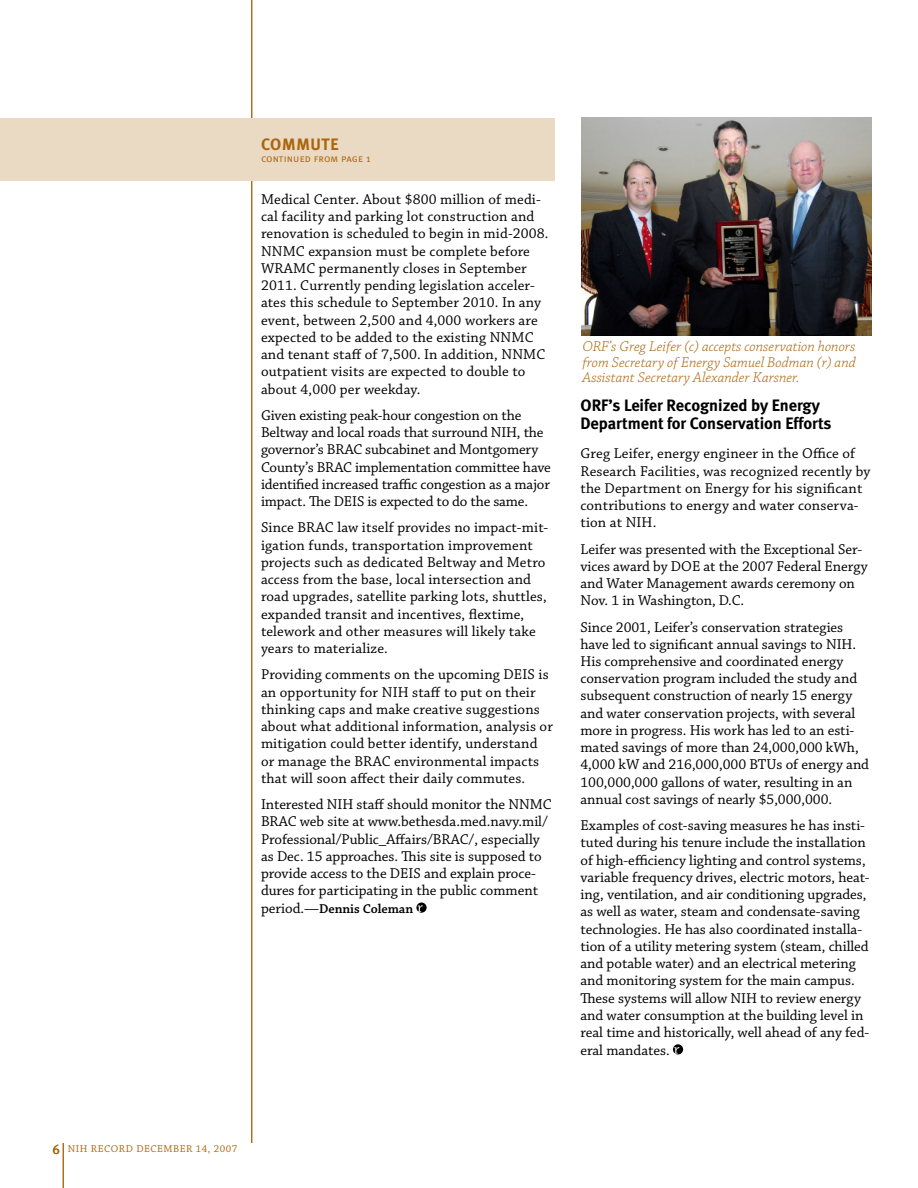
<style>
.page{position:relative;width:918px;height:1188px;background:#fff}
.page>*{position:absolute;margin:0;border:0;box-sizing:border-box;transform-origin:0 0}
.Headline_2__without{font:700 16.5px/18px "Meta";letter-spacing:-.005em;color:#000}
.Continuation__large{font:700 16.5px "Meta";letter-spacing:.04em;color:#ab650d}
.Body_Text_2{font:15px/17.2px "Chaparral Pro";color:#000}
.Photo_caption{font:italic 300 15px/15.8px "Chaparral Pro";color:#ab650d;text-align:justify}
.Body_Text_2-2{font:600 13.5px "Chaparral Pro";letter-spacing:-.005em;color:#000}
.t1{font:13.5px "Meta";color:#ab650d}
.t2{font:10.5px "Chaparral Pro";letter-spacing:.05em;color:#ab650d}
.Continuation__small{font:10.5px "Meta Normal Caps";letter-spacing:.01em;color:#ab650d}
.s1{font-weight:400;font-size:15px}
</style>
<div class="page">
<hr style="left:251px;top:0;width:1px;height:1143px;background:#ab650d">
<div style="left:0;top:119px;width:554px;height:62px;background:#ead9c3"></div>
<hr style="left:63px;top:1143px;width:1px;height:45px;background:#ab650d">
<svg style="left:416px;top:903px;width:11px;height:10px"></svg>
<svg style="left:418px;top:905px;width:5px;height:7px"></svg>
<div style="left:673px;top:1044px;width:10px;height:10px;background:#000;border-radius:50%"></div>
<svg style="left:674px;top:1047px;width:5px;height:7px"></svg>
<img style="left:581px;top:117px;width:290px;height:218px">
<p class="Continuation__large" style="left:261px;top:134px;width:79px">COMMUTE</p>
<p class="Continuation__small" style="left:261px;top:152px;width:111px">continued from page 1</p>
<p class="Body_Text_2" style="left:261px;top:191px;width:289px">Medical Center. About $800 million of medi&shy;cal facility and parking lot construction and renovation is scheduled to begin in mid-2008.<br>NNMC expansion must be complete before WRAMC permanently closes in September 2011. Currently pending legislation acceler&shy;ates this schedule to September 2010. In any event, between 2,500 and 4,000 workers are expected to be added to the existing NNMC and tenant staff of 7,500. In addition, NNMC outpatient visits are expected to double to about 4,000 per weekday.</p>
<p class="Body_Text_2" style="left:261px;top:407px;width:291px">Given existing peak-hour congestion on the Beltway and local roads that surround NIH, the governor’s BRAC subcabinet and Montgomery County’s BRAC implementation committee have identified increased traffic congestion as a major impact. The DEIS is expected to do the same.</p>
<p class="Body_Text_2" style="left:261px;top:520px;width:289px">Since BRAC law itself provides no impact-mit&shy;igation funds, transportation improvement projects such as dedicated Beltway and Metro access from the base, local intersection and road upgrades, satellite parking lots, shuttles, expanded transit and incentives, flextime, telework and other measures will likely take years to materialize.</p>
<p class="Body_Text_2" style="left:261px;top:667px;width:293px">Providing comments on the upcoming DEIS is an opportunity for NIH staff to put on their thinking caps and make creative suggestions about what additional information, analysis or mitigation could better identify, understand or manage the BRAC environmental impacts that will soon affect their daily commutes.</p>
<p class="Body_Text_2" style="left:261px;top:796px;width:292px">Interested NIH staff should monitor the NNMC BRAC web site at www.bethesda.med.navy.mil/ Professional/Public_Affairs/BRAC/, especially as Dec. 15 approaches. This site is supposed to provide access to the DEIS and explain proce&shy;dures for participating in the public comment</p>
<p class="Body_Text_2-2" style="left:261px;top:901px;width:154px"><span class="s1">period.—</span>Dennis Coleman</p>
<p class="Photo_caption" style="left:582px;top:339px;width:275px">ORF’s Greg Leifer (c) accepts conservation honors from Secretary of Energy Samuel Bodman (r) and Assistant Secretary Alexander Karsner.</p>
<p class="Headline_2__without" style="left:580px;top:396px;width:252px">ORF’s Leifer Recognized by Energy<br>Department for Conservation Efforts</p>
<p class="Body_Text_2" style="left:580px;top:445px;width:291px">Greg Leifer, energy engineer in the Office of Research Facilities, was recognized recently by the Department on Energy for his significant contributions to energy and water conserva&shy;tion at NIH.</p>
<p class="Body_Text_2" style="left:580px;top:541px;width:289px">Leifer was presented with the Exceptional Ser&shy;vices award by DOE at the 2007 Federal Energy and Water Management awards ceremony on Nov. 1 in Washington, D.C.</p>
<p class="Body_Text_2" style="left:580px;top:619px;width:290px">Since 2001, Leifer’s conservation strategies have led to significant annual savings to NIH.<br>His comprehensive and coordinated energy conservation program included the study and subsequent construction of nearly 15 energy and water conservation projects, with several more in progress. His work has led to an esti&shy;mated savings of more than 24,000,000 kWh, 4,000 kW and 216,000,000 BTUs of energy and 100,000,000 gallons of water, resulting in an annual cost savings of nearly $5,000,000.</p>
<p class="Body_Text_2" style="left:580px;top:817px;width:291px">Examples of cost-saving measures he has insti&shy;tuted during his tenure include the installation of high-efficiency lighting and control systems, variable frequency drives, electric motors, heat&shy;ing, ventilation, and air conditioning upgrades, as well as water, steam and condensate-saving technologies. He has also coordinated installa&shy;tion of a utility metering system (steam, chilled and potable water) and an electrical metering and monitoring system for the main campus.<br>These systems will allow NIH to review energy and water consumption at the building level in real time and historically, well ahead of any fed&shy;eral mandates.</p>
<p class="t1" style="left:52px;top:1141px;width:9px">6</p>
<p class="t2" style="left:68px;top:1143px;width:171px">NIH RECORD DECEMBER 14, 2007</p>
</div>
